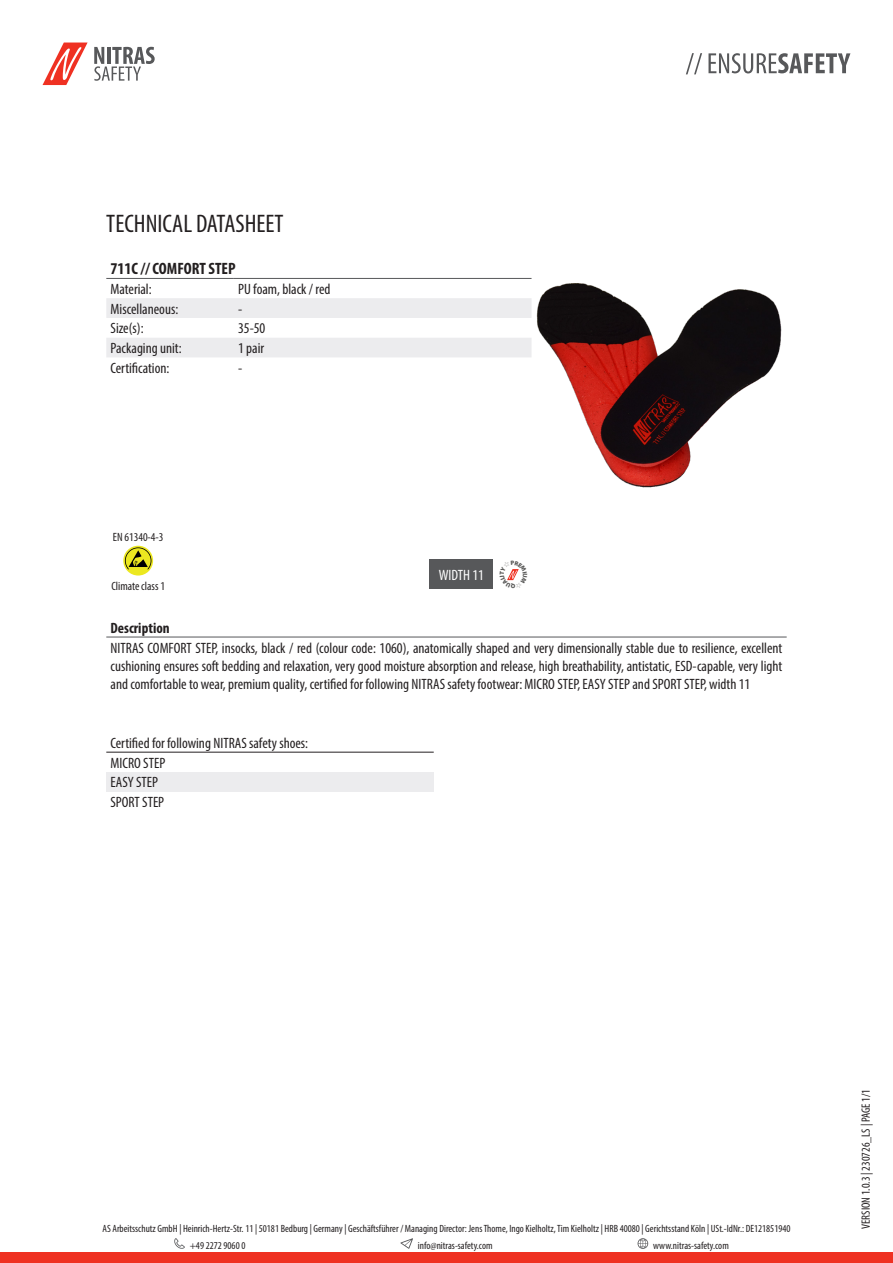
<style>
.page{position:relative;width:893px;height:1263px;background:#fff}
.page>*{position:absolute;margin:0;border:0;box-sizing:border-box;transform-origin:0 0}
.t1{font:condensed 25.5px "Myriad Pro";color:#231f20}
.t2{font:700 condensed 16.5px "Myriad Pro";color:#231f20}
.t3{font:condensed 15px/18px "Myriad Pro";color:#231f20;text-align:justify}
.t4{font:700 condensed 15px "Myriad Pro";color:#231f20}
.t5{font:condensed 15px "Myriad Pro";color:#fff}
.t6{font:condensed 12px "Myriad Pro";color:#231f20}
.t7{font:condensed 10.5px/17px "Myriad Pro";color:#231f20}
</style>
<div class="page">
<div style="left:0;top:1252px;width:893px;height:11px;background:#ef3122"></div>
<svg style="left:174px;top:1238px;width:11px;height:11px"></svg>
<svg style="left:400px;top:1238px;width:13px;height:11px"></svg>
<svg style="left:638px;top:1238px;width:10px;height:11px"></svg>
<svg style="left:43px;top:43px;width:45px;height:42px"></svg>
<svg style="left:94px;top:47px;width:61px;height:34px"></svg>
<svg style="left:686px;top:53px;width:16px;height:21px"></svg>
<svg style="left:708px;top:53px;width:142px;height:20px"></svg>
<svg style="left:106px;top:298px;width:425px;height:59px"></svg>
<hr style="left:106px;top:278px;width:128px;height:1px;background:#57585a">
<hr style="left:234px;top:278px;width:297px;height:1px;background:#57585a">
<img style="left:531px;top:278px;width:251px;height:210px">
<svg style="left:123px;top:546px;width:30px;height:29px"></svg>
<svg style="left:125px;top:547px;width:26px;height:22px"></svg>
<div style="left:429px;top:560px;width:64px;height:29px;background:#57585a"></div>
<hr style="left:106px;top:637px;width:681px;height:1px;background:#57585a">
<div style="left:106px;top:772px;width:328px;height:20px;background:#ececee"></div>
<hr style="left:106px;top:752px;width:328px;height:1px;background:#231f20">
<svg style="left:507px;top:569px;width:12px;height:12px"></svg>
<p class="t1" style="left:106px;top:208px;width:179px">TECHNICAL DATASHEET</p>
<p class="t2" style="left:111px;top:258px;width:127px">711C // COMFORT STEP</p>
<p class="t3" style="left:111px;top:280px;width:43px">Material:</p>
<p class="t3" style="left:238px;top:280px;width:94px">PU foam, black / red</p>
<p class="t3" style="left:111px;top:300px;width:69px">Miscellaneous:</p>
<p class="t3" style="left:238px;top:300px;width:6px">-</p>
<p class="t3" style="left:111px;top:319px;width:35px">Size(s):</p>
<p class="t3" style="left:238px;top:319px;width:29px">35-50</p>
<p class="t3" style="left:111px;top:339px;width:73px">Packaging unit:</p>
<p class="t3" style="left:238px;top:339px;width:28px">1 pair</p>
<p class="t3" style="left:111px;top:359px;width:60px">Certification:</p>
<p class="t3" style="left:238px;top:359px;width:6px">-</p>
<p class="t6" style="left:113px;top:529px;width:52px">EN 61340-4-3</p>
<p class="t6" style="left:111px;top:578px;width:55px">Climate class 1</p>
<p class="t5" style="left:439px;top:566px;width:47px">WIDTH 11</p>
<p class="t4" style="left:111px;top:618px;width:61px">Description</p>
<p class="t3" style="left:111px;top:638px;width:673px">NITRAS COMFORT STEP, insocks, black / red (colour code: 1060), anatomically shaped and very dimensionally stable due to resilience, excellent cushioning ensures soft bedding and relaxation, very good moisture absorption and release, high breathability, antistatic, ESD-capable, very light and comfortable to wear, premium quality, certified for following NITRAS safety footwear: MICRO STEP, EASY STEP and SPORT STEP, width 11</p>
<p class="t3" style="left:111px;top:734px;width:199px">Certified for following NITRAS safety shoes:</p>
<p class="t3" style="left:111px;top:753px;width:56px">MICRO STEP</p>
<p class="t3" style="left:111px;top:773px;width:49px">EASY STEP</p>
<p class="t3" style="left:111px;top:793px;width:55px">SPORT STEP</p>
<p class="t7" style="left:190px;top:1220px;width:602px;text-indent:-87px">AS Arbeitsschutz GmbH | Heinrich-Hertz-Str. 11 | 50181 Bedburg | Germany | Geschäftsführer / Managing Director: Jens Thome, Ingo Kielholtz, Tim Kielholtz | HRB 40080 | Gerichtsstand Köln | USt.-IdNr.: DE121851940 +49 2272 9060 0</p>
<p class="t7" style="left:418px;top:1237px;width:76px">info@nitras-safety.com</p>
<p class="t7" style="left:653px;top:1237px;width:77px">www.nitras-safety.com</p>
<p class="t6" style="left:859px;top:1229px;width:141px;rotate:-90deg">VERSION 1.0.3 | 230726_LS | PAGE 1/1</p>
</div>
